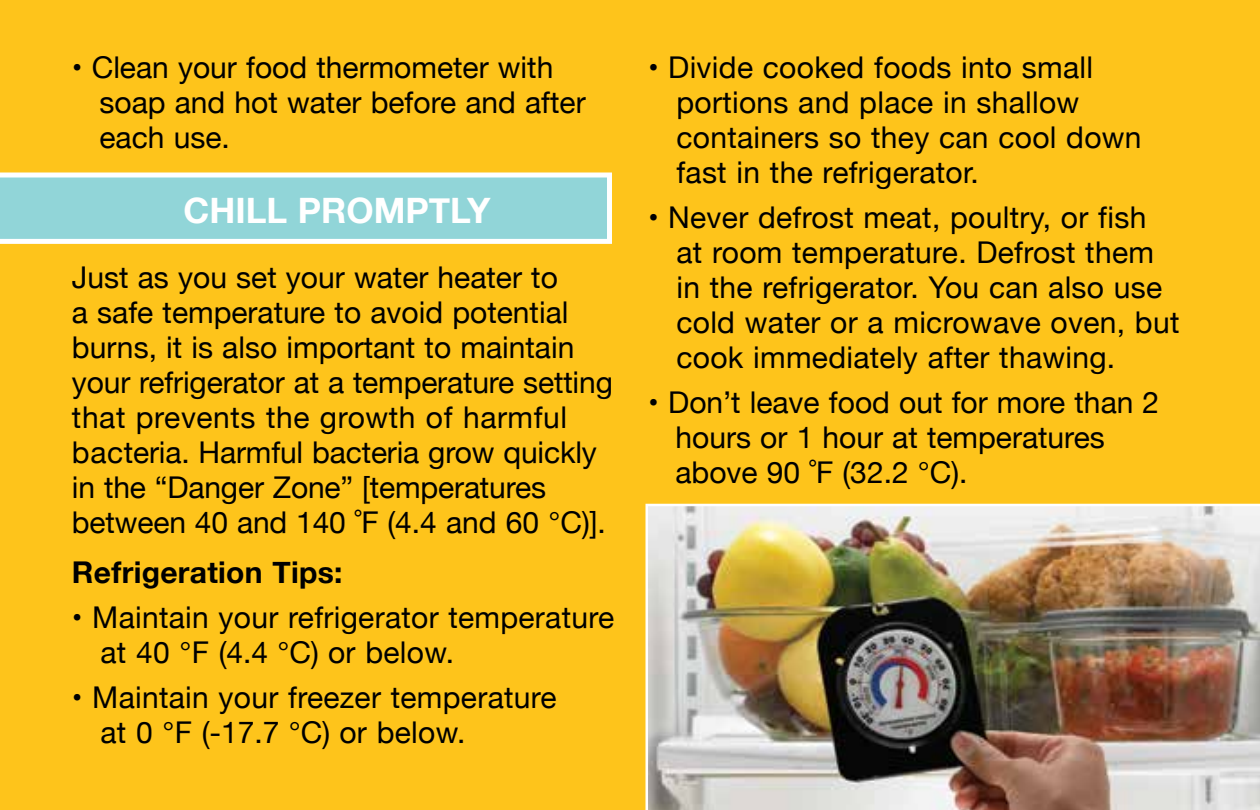
<style>
.page{position:relative;width:1260px;height:810px;background:#fec41b}
.page>*{position:absolute;margin:0;border:0;box-sizing:border-box;transform-origin:0 0}
.t1{font:700 35px "Helvetica Neue";color:#fff}
.t2{font:30px/35px "Helvetica Neue";letter-spacing:.01em;color:#000}
.t3{font:700 30px "Helvetica Neue";letter-spacing:.01em;color:#000}
</style>
<div class="page">
<svg style="left:0;top:172px;width:612px;height:72px;background:#a1dadc"></svg>
<img style="left:646px;top:504px;width:614px;height:306px">
<p class="t2" style="left:100px;top:52px;width:488px;text-indent:-28px">• Clean your food thermometer with soap and hot water before and after each use.</p>
<p class="t1" style="left:184px;top:183px;width:308px">CHILL PROMPTLY</p>
<p class="t2" style="left:72px;top:262px;width:542px">Just as you set your water heater to<br>a safe temperature to avoid potential burns, it is also important to maintain your refrigerator at a temperature setting that prevents the growth of harmful bacteria. Harmful bacteria grow quickly in the “Danger Zone” [temperatures between 40 and 140 ˚F (4.4 and 60 °C)].</p>
<p class="t3" style="left:72px;top:549px;width:272px">Refrigeration Tips:</p>
<p class="t2" style="left:100px;top:602px;width:515px;text-indent:-28px">• Maintain your refrigerator temperature at 40 °F (4.4 °C) or below.</p>
<p class="t2" style="left:100px;top:682px;width:458px;text-indent:-28px">• Maintain your freezer temperature at 0 °F (-17.7 °C) or below.</p>
<p class="t2" style="left:676px;top:52px;width:467px;text-indent:-28px">• Divide cooked foods into small portions and place in shallow containers so they can cool down fast in the refrigerator.</p>
<p class="t2" style="left:676px;top:202px;width:505px;text-indent:-28px">• Never defrost meat, poultry, or fish at room temperature. Defrost them in the refrigerator. You can also use cold water or a microwave oven, but cook immediately after thawing.</p>
<p class="t2" style="left:676px;top:387px;width:485px;text-indent:-28px">• Don’t leave food out for more than 2 hours or 1 hour at temperatures above 90 ˚F (32.2 °C).</p>
</div>
